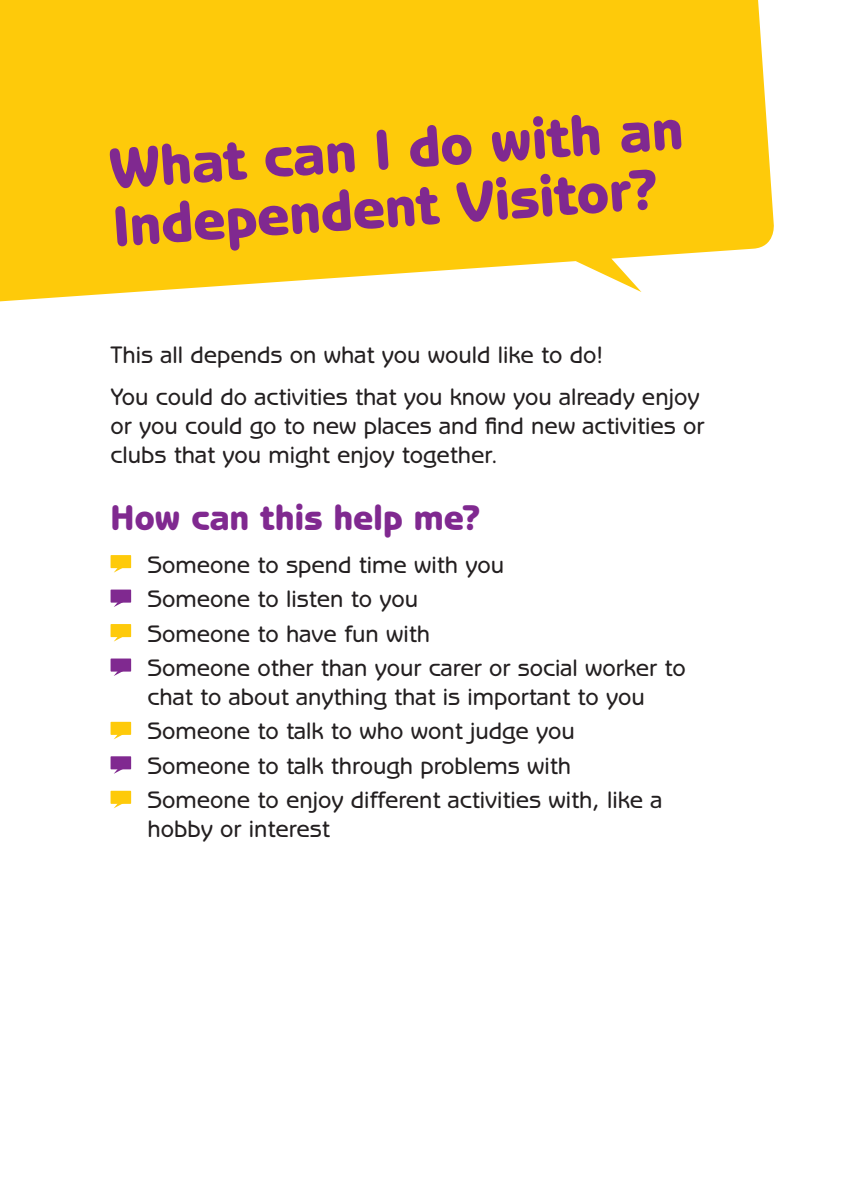
<style>
.page{position:relative;width:842px;height:1191px;background:#fff}
.page>*{position:absolute;margin:0;border:0;box-sizing:border-box;transform-origin:0 0}
.t1{font:800 58px/58px "Benguiat Gothic Std";color:#802990}
.t2{font:800 36px "Benguiat Gothic Std";color:#802990}
.t3{font:500 24px/28.8px "Benguiat Gothic Std";color:#231f20}
</style>
<div class="page">
<svg style="left:0;top:0;width:774px;height:302px;background:#fecf21"></svg>
<div style="left:111px;top:555px;width:20px;height:13px;background:#feca0a"></div>
<svg style="left:114px;top:568px;width:13px;height:4px"></svg>
<div style="left:111px;top:589px;width:20px;height:13px;background:#802990"></div>
<svg style="left:114px;top:602px;width:13px;height:5px"></svg>
<div style="left:111px;top:624px;width:20px;height:13px;background:#feca0a"></div>
<svg style="left:114px;top:637px;width:13px;height:4px"></svg>
<div style="left:111px;top:658px;width:20px;height:13px;background:#802990"></div>
<svg style="left:114px;top:671px;width:13px;height:5px"></svg>
<div style="left:111px;top:722px;width:20px;height:13px;background:#feca0a"></div>
<svg style="left:114px;top:734px;width:13px;height:5px"></svg>
<div style="left:111px;top:756px;width:20px;height:13px;background:#802990"></div>
<svg style="left:114px;top:769px;width:13px;height:5px"></svg>
<div style="left:111px;top:790px;width:20px;height:14px;background:#feca0a"></div>
<svg style="left:114px;top:803px;width:13px;height:5px"></svg>
<p class="t1" style="left:107px;top:140px;width:577px;rotate:-4deg">What can I do with an<br>Independent Visitor?</p>
<p class="t3" style="left:111px;top:340px;width:494px">This all depends on what you would like to do!</p>
<p class="t3" style="left:111px;top:383px;width:596px">You could do activities that you know you already enjoy or you could go to new places and find new activities or clubs that you might enjoy together.</p>
<p class="t2" style="left:111px;top:496px;width:371px">How can this help me?</p>
<p class="t3" style="left:147px;top:550px;width:358px">Someone to spend time with you</p>
<p class="t3" style="left:147px;top:584px;width:272px">Someone to listen to you</p>
<p class="t3" style="left:147px;top:619px;width:284px">Someone to have fun with</p>
<p class="t3" style="left:147px;top:653px;width:540px">Someone other than your carer or social worker to chat to about anything that is important to you</p>
<p class="t3" style="left:147px;top:717px;width:429px">Someone to talk to who wont judge you</p>
<p class="t3" style="left:147px;top:751px;width:425px">Someone to talk through problems with</p>
<p class="t3" style="left:147px;top:786px;width:517px">Someone to enjoy different activities with, like a hobby or interest</p>
</div>
